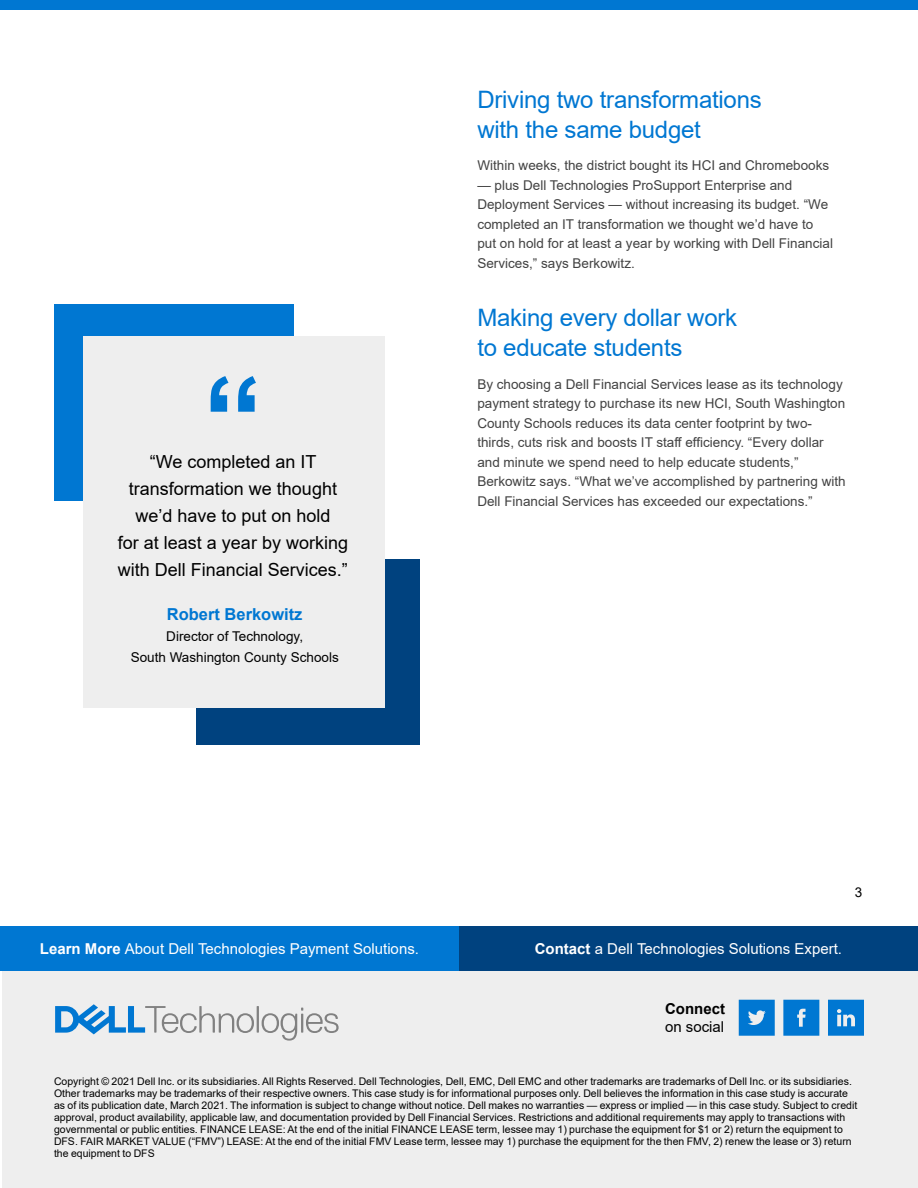
<style>
.page{position:relative;width:918px;height:1188px;background:#fff}
.page>*{position:absolute;margin:0;border:0;box-sizing:border-box;transform-origin:0 0}
.t1{font:700 120px "Arial";color:#0077d2}
.t2{font:24px/30px "Arial";letter-spacing:-.01em;color:#0077d2}
.t3{font:18px/27px "Arial";color:#000;text-align:center}
.t4{font:700 16.5px "Arial";color:#0077d2}
.t5{font:15px "Arial";color:#fff}
.t6{font:15px "Arial";color:#000}
.t7{font:700 15px "Arial";color:#000}
.t8{font:13.5px/19.5px "Arial";color:#424242}
.t9{font:13.5px/21px "Arial";color:#000;text-align:center}
.t10{font:10.5px/12px "Arial";color:#000}
.s1{font-weight:700}
</style>
<div class="page">
<div style="left:0;top:0;width:918px;height:10px;background:#0077d2"></div>
<div style="left:54px;top:305px;width:240px;height:196px;background:#0077d2"></div>
<div style="left:197px;top:559px;width:223px;height:186px;background:#00427f"></div>
<div style="left:83px;top:337px;width:301px;height:371px;background:#eee"></div>
<div style="left:0;top:927px;width:459px;height:44px;background:#0077d2"></div>
<div style="left:459px;top:927px;width:459px;height:44px;background:#00427f"></div>
<div style="left:2px;top:972px;width:916px;height:216px;background:#eee"></div>
<svg style="left:783px;top:1000px;width:36px;height:36px"></svg>
<svg style="left:739px;top:1000px;width:36px;height:36px"></svg>
<svg style="left:828px;top:1000px;width:36px;height:36px"></svg>
<svg style="left:55px;top:1004px;width:284px;height:37px"></svg>
<h1 class="t1" style="left:203px;top:336px;width:61px">“</h1>
<h3 class="t3" style="left:118px;top:448px;width:232px">“We completed an IT transformation we thought we’d have to put on hold<br>for at least a year by working with Dell Financial Services.”</h3>
<h3 class="t4" style="left:167px;top:602px;width:137px">Robert Berkowitz</h3>
<p class="t9" style="left:131px;top:625px;width:210px">Director of Technology,<br>South Washington County Schools</p>
<h2 class="t2" style="left:477px;top:85px;width:286px">Driving two transformations with the same budget</h2>
<p class="t8" style="left:477px;top:156px;width:353px">Within weeks, the district bought its HCI and Chromebooks</p>
<p class="t8" style="left:477px;top:175px;width:357px">— plus Dell Technologies ProSupport Enterprise and Deployment Services — without increasing its budget. “We completed an IT transformation we thought we’d have to put on hold for at least a year by working with Dell Financial Services,” says Berkowitz.</p>
<h2 class="t2" style="left:477px;top:303px;width:261px">Making every dollar work to educate students</h2>
<p class="t8" style="left:477px;top:374px;width:370px">By choosing a Dell Financial Services lease as its technology payment strategy to purchase its new HCI, South Washington County Schools reduces its data center footprint by two&shy;thirds, cuts risk and boosts IT staff efficiency. “Every dollar and minute we spend need to help educate students,” Berkowitz says. “What we’ve accomplished by partnering with Dell Financial Services has exceeded our expectations.”</p>
<p class="t9" style="left:855px;top:881px;width:9px">3</p>
<h3 class="t5" style="left:40px;top:938px;width:381px"><span class="s1">Learn More</span> About Dell Technologies Payment Solutions.</h3>
<h3 class="t5" style="left:535px;top:939px;width:309px"><span class="s1">Contact</span> a Dell Technologies Solutions Expert.</h3>
<h3 class="t7" style="left:665px;top:998px;width:61px">Connect</h3>
<h3 class="t6" style="left:665px;top:1017px;width:61px">on social</h3>
<p class="t10" style="left:54px;top:1075px;width:805px">Copyright © 2021 Dell Inc. or its subsidiaries. All Rights Reserved. Dell Technologies, Dell, EMC, Dell EMC and other trademarks are trademarks of Dell Inc. or its subsidiaries.<br>Other trademarks may be trademarks of their respective owners. This case study is for informational purposes only. Dell believes the information in this case study is accurate as of its publication date, March 2021. The information is subject to change without notice. Dell makes no warranties — express or implied — in this case study. Subject to credit approval, product availability, applicable law, and documentation provided by Dell Financial Services. Restrictions and additional requirements may apply to transactions with governmental or public entities. FINANCE LEASE: At the end of the initial FINANCE LEASE term, lessee may 1) purchase the equipment for $1 or 2) return the equipment to DFS. FAIR MARKET VALUE (“FMV”) LEASE: At the end of the initial FMV Lease term, lessee may 1) purchase the equipment for the then FMV, 2) renew the lease or 3) return the equipment to DFS</p>
</div>
